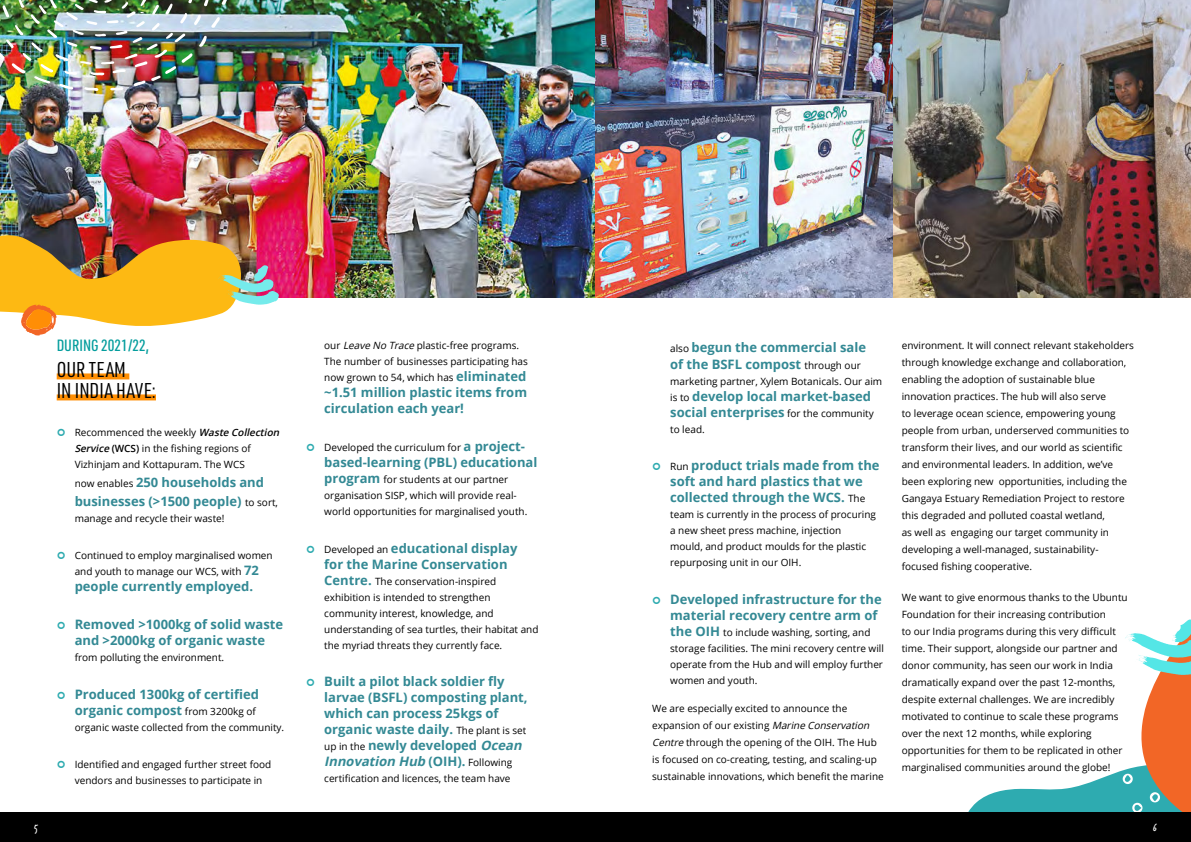
<style>
.page{position:relative;width:1191px;height:842px;background:#fff}
.page>*{position:absolute;margin:0;border:0;box-sizing:border-box;transform-origin:0 0}
.t1{font:21px/21px "URWDIN Cond";color:#000}
.t2{font:500 16px "URWDIN Cond";color:#049d9d}
.t3{font:700 13px/16px "Open Sans";color:#338994}
.t4{font:11px "Trash Hand";color:#fff}
.t5{font:10px/17px "Open Sans";color:#000}
.s1{font-weight:600;font-style:italic}
.s2{font-weight:600}
.s3{font-weight:400;font-size:10px;color:#000}
.s4{font-weight:700;font-size:13px;color:#338994}
.s5{font-style:italic}
</style>
<div class="page">
<img style="left:0;top:0;width:595px;height:298px">
<div style="left:57px;top:373px;width:72px;height:6px;background:#ff8f05"></div>
<div style="left:57px;top:394px;width:99px;height:6px;background:#ff8f05"></div>
<svg style="left:968px;top:619px;width:223px;height:193px"></svg>
<img style="left:0;top:235px;width:279px;height:101px">
<img style="left:0;top:0;width:228px;height:91px">
<img style="left:595px;top:0;width:298px;height:298px">
<img style="left:893px;top:0;width:298px;height:298px">
<div style="left:595px;top:812px;width:596px;height:30px;background:#000"></div>
<div style="left:0;top:812px;width:595px;height:30px;background:#000"></div>
<h2 class="t2" style="left:57px;top:339px;width:94px">DURING 2021/22,</h2>
<h1 class="t1" style="left:57px;top:360px;width:101px">OUR TEAM<br>IN INDIA HAVE:</h1>
<p class="t5" style="left:75px;top:425px;width:208px;line-height:16px">Recommenced the weekly <span class="s1">Waste Collection<br>Service</span> <span class="s2">(WCS)</span> in the fishing regions of<br>Vizhinjam and Kottapuram. The WCS</p>
<h3 class="t3" style="left:75px;top:474px;width:205px;line-height:19px"><span class="s3">now enables</span> 250 households and businesses (&gt;1500 people) <span class="s3">to sort,</span></h3>
<p class="t5" style="left:75px;top:511px;width:151px">manage and recycle their waste!</p>
<p class="t5" style="left:75px;top:549px;width:199px;line-height:16px">Continued to employ marginalised women and youth to manage our WCS, with <span class="s4">72</span></p>
<h3 class="t3" style="left:75px;top:580px;width:180px">people currently employed.</h3>
<h3 class="t3" style="left:75px;top:618px;width:210px">Removed &gt;1000kg of solid waste and &gt;2000kg of organic waste</h3>
<p class="t5" style="left:75px;top:650px;width:151px">from polluting the environment.</p>
<h3 class="t3" style="left:75px;top:686px;width:186px">Produced 1300kg of certified organic compost <span class="s3">from 3200kg of</span></h3>
<p class="t5" style="left:75px;top:720px;width:211px">organic waste collected from the community.</p>
<p class="t5" style="left:75px;top:756px;width:198px;line-height:16px">Identified and engaged further street food vendors and businesses to participate in</p>
<p class="t5" style="left:324px;top:339px;width:205px;line-height:16px">our <span class="s5">Leave No Trace</span> plastic-free programs.<br>The number of businesses participating has now grown to 54, which has <span class="s4">eliminated</span></p>
<h3 class="t3" style="left:324px;top:386px;width:204px">~1.51 million plastic items from circulation each year!</h3>
<p class="t5" style="left:324px;top:440px;width:202px">Developed the curriculum for <span class="s4">a project-</span></p>
<h3 class="t3" style="left:324px;top:455px;width:215px">based-learning (PBL) educational</h3>
<p class="t5" style="left:324px;top:472px;width:205px;line-height:16px"><span class="s4">program</span> for students at our partner organisation SISP, which will provide real&shy;world opportunities for marginalised youth.</p>
<h3 class="t3" style="left:324px;top:541px;width:195px"><span class="s3">Developed an</span> educational display for the Marine Conservation</h3>
<p class="t5" style="left:324px;top:574px;width:216px;line-height:16px"><span class="s4">Centre.</span> The conservation-inspired exhibition is intended to strengthen community interest, knowledge, and understanding of sea turtles, their habitat and the myriad threats they currently face.</p>
<h3 class="t3" style="left:324px;top:673px;width:205px">Built a pilot black soldier fly larvae (BSFL) composting plant, which can process 25kgs of organic waste daily. <span class="s3">The plant is set up in the</span> newly developed <span class="s5">Ocean<br>Innovation Hub</span> (OIH). <span class="s3">Following</span></h3>
<p class="t5" style="left:324px;top:770px;width:188px">certification and licences, the team have</p>
<h3 class="t3" style="left:670px;top:340px;width:197px;line-height:17px"><span class="s3">also</span> begun the commercial sale of the BSFL compost <span class="s3">through our</span></h3>
<p class="t5" style="left:670px;top:373px;width:213px">marketing partner, Xylem Botanicals. Our aim</p>
<h3 class="t3" style="left:670px;top:389px;width:205px"><span class="s3">is to</span> develop local market-based social enterprises <span class="s3">for the community</span></h3>
<p class="t5" style="left:670px;top:421px;width:36px">to lead.</p>
<h3 class="t3" style="left:670px;top:459px;width:211px"><span class="s3">Run</span> product trials made from the soft and hard plastics that we collected through the WCS. <span class="s3">The</span></h3>
<p class="t5" style="left:670px;top:508px;width:207px;line-height:16px">team is currently in the process of procuring a new sheet press machine, injection mould, and product moulds for the plastic repurposing unit in our OIH.</p>
<h3 class="t3" style="left:670px;top:592px;width:213px">Developed infrastructure for the material recovery centre arm of</h3>
<p class="t5" style="left:670px;top:625px;width:215px;line-height:16px"><span class="s4">the OIH</span> to include washing, sorting, and storage facilities. The mini recovery centre will operate from the Hub and will employ further women and youth.</p>
<p class="t5" style="left:652px;top:701px;width:233px">We are especially excited to announce the expansion of our existing <span class="s5">Marine Conservation Centre</span> through the opening of the OIH. The Hub is focused on co-creating, testing, and scaling-up sustainable innovations, which benefit the marine</p>
<p class="t5" style="left:901px;top:338px;width:234px">environment. It will connect relevant stakeholders through knowledge exchange and collaboration, enabling the adoption of sustainable blue innovation practices. The hub will also serve<br>to leverage ocean science, empowering young people from urban, underserved communities to transform their lives, and our world as scientific and environmental leaders. In addition, we’ve been exploring new opportunities, including the Gangaya Estuary Remediation Project to restore this degraded and polluted coastal wetland,<br>as well as engaging our target community in developing a well-managed, sustainability&shy;focused fishing cooperative.</p>
<p class="t5" style="left:901px;top:590px;width:227px">We want to give enormous thanks to the Ubuntu Foundation for their increasing contribution<br>to our India programs during this very difficult time. Their support, alongside our partner and donor community, has seen our work in India dramatically expand over the past 12-months, despite external challenges. We are incredibly motivated to continue to scale these programs over the next 12 months, while exploring opportunities for them to be replicated in other marginalised communities around the globe!</p>
<p class="t4" style="left:34px;top:823px;width:5px">5</p>
<p class="t4" style="left:1153px;top:823px;width:5px">6</p>
</div>
